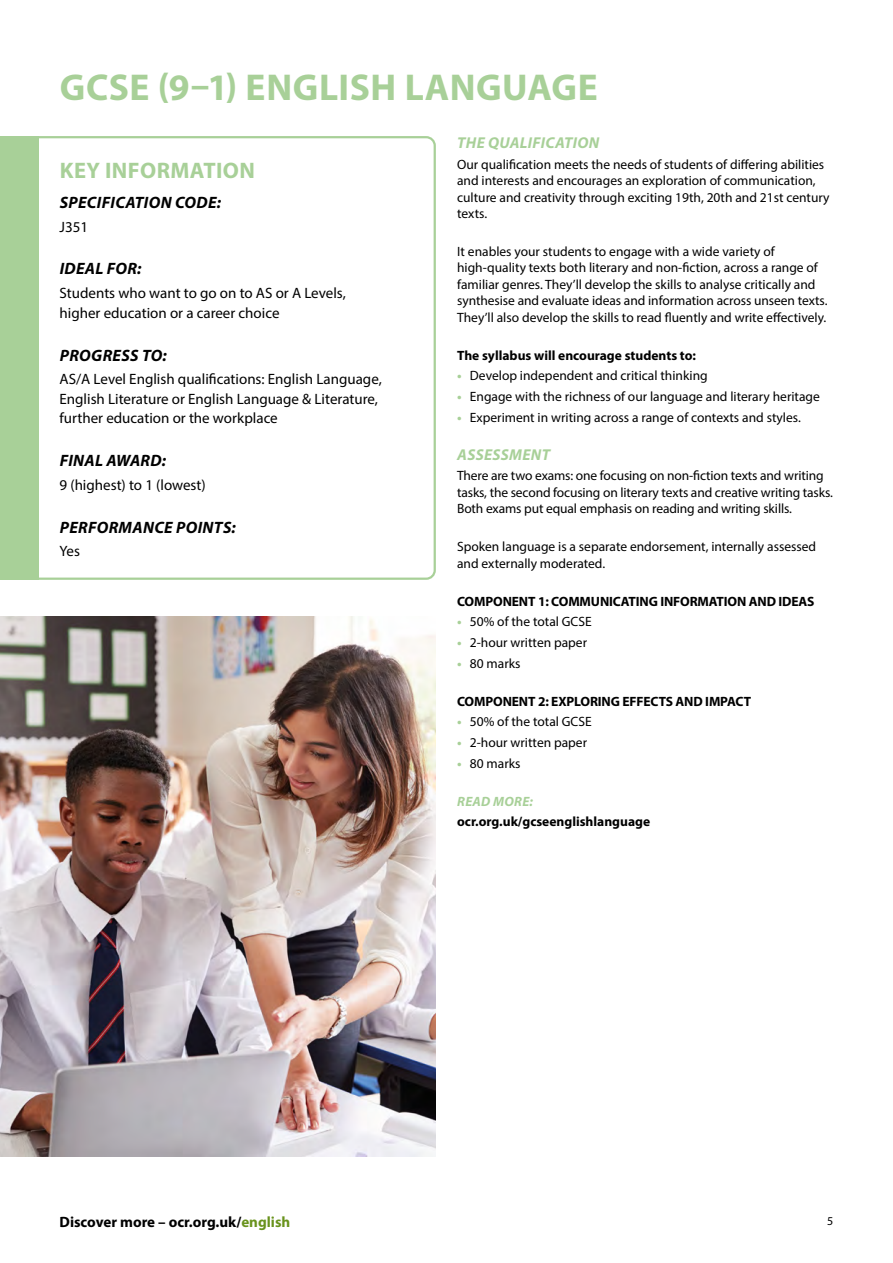
<style>
.page{position:relative;width:893px;height:1263px;background:#fff}
.page>*{position:absolute;margin:0;border:0;box-sizing:border-box;transform-origin:0 0}
.Qualificaton_Header{font:700 37.5px "Myriad Pro";letter-spacing:.015em;color:#a8d098}
.Qualification_Header{font:700 22.5px "Myriad Pro";letter-spacing:.02em;color:#a8d098}
.Qualification_Header-2{font:italic 700 16.5px "Myriad Pro";letter-spacing:.02em;color:#000}
.Qualification_Header-3{font:italic 700 15.75px "Myriad Pro";letter-spacing:.02em;color:#a8d098}
.Body_Text{font:15px/19.5px "Myriad Pro";color:#000}
.Body_Text-2{font:700 15px "Myriad Pro";color:#000}
.Qualification_Text{font:13.5px/16.5px "Myriad Pro";color:#000}
.Bullet{font:13.5px "Myriad Pro";color:#000}
.Qualification_Text-2{font:700 13.5px "Myriad Pro";letter-spacing:-.01em;color:#000}
.Qualification_Read_M{font:italic 700 13.5px "Myriad Pro";letter-spacing:.02em;color:#a8d098}
.t1{font:12px "Myriad Pro";color:#000}
.s1{font-weight:700;color:#a8d098}
.s2{color:#69931d}
</style>
<div class="page">
<svg style="left:38px;top:136px;width:398px;height:444px"></svg>
<div style="left:0;top:136px;width:38px;height:444px;background:#a8d098"></div>
<img style="left:0;top:617px;width:436px;height:540px">
<p class="Qualificaton_Header" style="left:60px;top:63px;width:539px">GCSE (9–1) ENGLISH LANGUAGE</p>
<p class="Qualification_Header-3" style="left:457px;top:132px;width:144px">THE QUALIFICATION</p>
<p class="Qualification_Text" style="left:457px;top:156px;width:374px">Our qualification meets the needs of students of differing abilities and interests and encourages an exploration of communication, culture and creativity through exciting 19th, 20th and 21st century texts.</p>
<p class="Qualification_Text" style="left:457px;top:243px;width:372px">It enables your students to engage with a wide variety of high-quality texts both literary and non-fiction, across a range of familiar genres. They’ll develop the skills to analyse critically and synthesise and evaluate ideas and information across unseen texts.<br>They’ll also develop the skills to read fluently and write effectively.</p>
<p class="Qualification_Text-2" style="left:457px;top:346px;width:241px">The syllabus will encourage students to:</p>
<p class="Bullet" style="left:457px;top:368px;width:252px"><span class="s1">•</span> Develop independent and critical thinking</p>
<p class="Bullet" style="left:457px;top:388px;width:364px"><span class="s1">•</span> Engage with the richness of our language and literary heritage</p>
<p class="Bullet" style="left:457px;top:409px;width:345px"><span class="s1">•</span> Experiment in writing across a range of contexts and styles.</p>
<p class="Qualification_Header-3" style="left:457px;top:444px;width:94px">ASSESSMENT</p>
<p class="Qualification_Text" style="left:457px;top:467px;width:377px">There are two exams: one focusing on non-fiction texts and writing tasks, the second focusing on literary texts and creative writing tasks.<br>Both exams put equal emphasis on reading and writing skills.</p>
<p class="Qualification_Text" style="left:457px;top:538px;width:361px">Spoken language is a separate endorsement, internally assessed and externally moderated.</p>
<p class="Qualification_Text-2" style="left:457px;top:592px;width:359px">COMPONENT 1: COMMUNICATING INFORMATION AND IDEAS</p>
<p class="Bullet" style="left:457px;top:613px;width:136px"><span class="s1">•</span> 50% of the total GCSE</p>
<p class="Bullet" style="left:457px;top:634px;width:132px"><span class="s1">•</span> 2-hour written paper</p>
<p class="Bullet" style="left:457px;top:655px;width:65px"><span class="s1">•</span> 80 marks</p>
<p class="Qualification_Text-2" style="left:457px;top:692px;width:295px">COMPONENT 2: EXPLORING EFFECTS AND IMPACT</p>
<p class="Bullet" style="left:457px;top:713px;width:136px"><span class="s1">•</span> 50% of the total GCSE</p>
<p class="Bullet" style="left:457px;top:734px;width:132px"><span class="s1">•</span> 2-hour written paper</p>
<p class="Bullet" style="left:457px;top:755px;width:65px"><span class="s1">•</span> 80 marks</p>
<p class="Qualification_Read_M" style="left:457px;top:792px;width:77px">READ MORE:</p>
<p class="Qualification_Text-2" style="left:457px;top:813px;width:195px">ocr.org.uk/gcseenglishlanguage</p>
<p class="Qualification_Header" style="left:60px;top:156px;width:197px">KEY INFORMATION</p>
<p class="Qualification_Header-2" style="left:60px;top:192px;width:163px">SPECIFICATION CODE:</p>
<p class="Body_Text" style="left:60px;top:217px;width:30px">J351</p>
<p class="Qualification_Header-2" style="left:60px;top:258px;width:83px">IDEAL FOR:</p>
<p class="Body_Text" style="left:60px;top:283px;width:288px">Students who want to go on to AS or A Levels, higher education or a career choice</p>
<p class="Qualification_Header-2" style="left:60px;top:344px;width:109px">PROGRESS TO:</p>
<p class="Body_Text" style="left:60px;top:369px;width:324px">AS/A Level English qualifications: English Language,<br>English Literature or English Language &amp; Literature, further education or the workplace</p>
<p class="Qualification_Header-2" style="left:60px;top:450px;width:108px">FINAL AWARD:</p>
<p class="Body_Text" style="left:60px;top:475px;width:148px">9 (highest) to 1 (lowest)</p>
<p class="Qualification_Header-2" style="left:60px;top:516px;width:178px">PERFORMANCE POINTS:</p>
<p class="Body_Text" style="left:60px;top:541px;width:22px">Yes</p>
<p class="Body_Text-2" style="left:60px;top:1212px;width:232px">Discover more – ocr.org.uk/<span class="s2">english</span></p>
<p class="t1" style="left:827px;top:1214px;width:8px">5</p>
</div>
